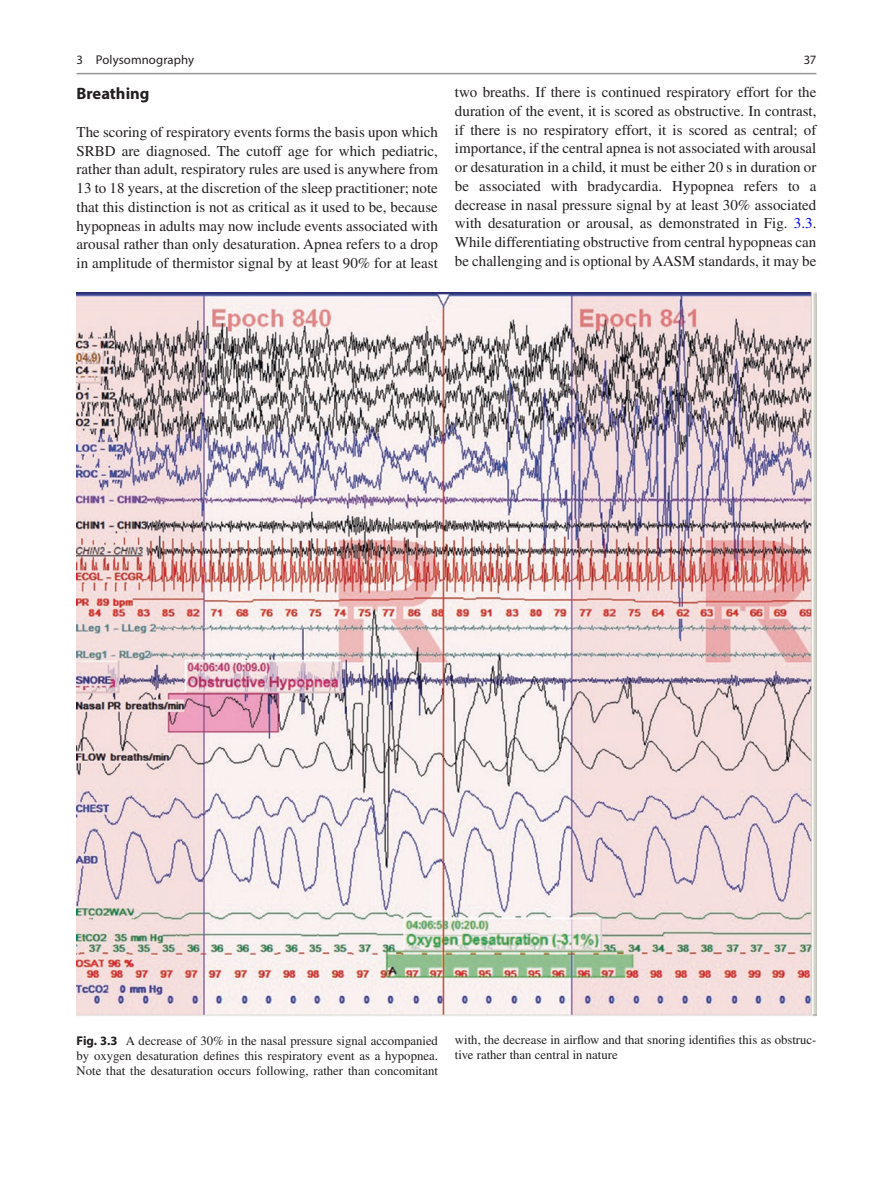
<style>
.page{position:relative;width:893px;height:1187px;background:#fff}
.page>*{position:absolute;margin:0;border:0;box-sizing:border-box;transform-origin:0 0}
.t1{font:700 16.5px "Nqkhnq Myriad Pro";color:#231f20}
.t2{font:15px/18.8px "Hqwdly Times LT Std";color:#231f20;text-align:justify}
.t3{font:12.75px/15px "Hqwdly Times LT Std";color:#231f20;text-align:justify}
.t4{font:12.75px "Krypxf Myriad Pro";letter-spacing:.01em;color:#231f20}
.t5{font:12.75px "Hddcjs Myriad Pro";color:#231f20}
.s1{color:#0000fa}
.s2{font-family:"Nqkhnq Myriad Pro";font-weight:700}
</style>
<div class="page">
<img style="left:77px;top:293px;width:739px;height:722px">
<hr style="left:77px;top:73px;width:739px;height:1px;background:#939598">
<p class="t4" style="left:77px;top:52px;width:119px">3 Polysomnography</p>
<p class="t1" style="left:77px;top:83px;width:74px">Breathing</p>
<p class="t2" style="left:77px;top:122px;width:363px">The scoring of respiratory events forms the basis upon which SRBD are diagnosed. The cutoff age for which pediatric, rather than adult, respiratory rules are used is anywhere from 13 to 18 years, at the discretion of the sleep practitioner; note that this distinction is not as critical as it used to be, because hypopneas in adults may now include events associated with arousal rather than only desaturation. Apnea refers to a drop in amplitude of thermistor signal by at least 90% for at least</p>
<p class="t5" style="left:804px;top:52px;width:14px">37</p>
<p class="t2" style="left:455px;top:83px;width:363px">two breaths. If there is continued respiratory effort for the duration of the event, it is scored as obstructive. In contrast, if there is no respiratory effort, it is scored as central; of importance, if the central apnea is not associated with arousal or desaturation in a child, it must be either 20 s in duration or be associated with bradycardia. Hypopnea refers to a decrease in nasal pressure signal by at least 30% associated with desaturation or arousal, as demonstrated in Fig. <span class="s1">3.3</span>.<br>While differentiating obstructive from central hypopneas can be challenging and is optional by AASM standards, it may be</p>
<p class="t3" style="left:77px;top:1032px;width:363px"><span class="s2">Fig. 3.3</span> A decrease of 30% in the nasal pressure signal accompanied by oxygen desaturation defines this respiratory event as a hypopnea.<br>Note that the desaturation occurs following, rather than concomitant</p>
<p class="t3" style="left:455px;top:1032px;width:363px">with, the decrease in airflow and that snoring identifies this as obstruc&shy;tive rather than central in nature</p>
</div>
